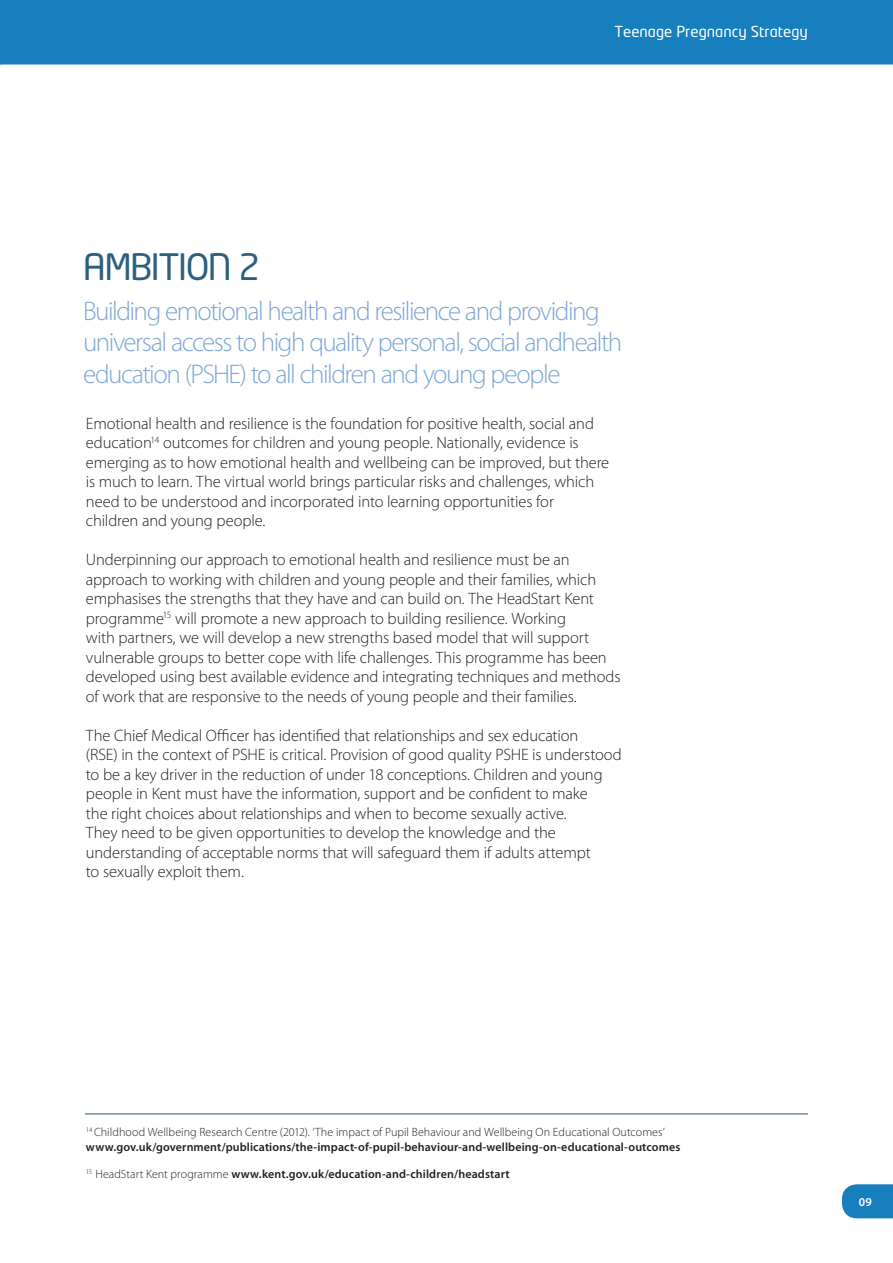
<style>
.page{position:relative;width:893px;height:1263px;background:#fff}
.page>*{position:absolute;margin:0;border:0;box-sizing:border-box;transform-origin:0 0}
.t1{font:36px "Neo Tech";letter-spacing:-.05em;color:#2d5f7e}
.t2{font:300 27px/31.5px "Myriad Pro";letter-spacing:-.055em;color:#7fa6d4}
.t3{font:300 16.5px/19.5px "Myriad Pro";letter-spacing:-.01em;color:#231f20}
.t4{font:15px "Neo Tech";color:#fff}
.t5{font:600 12px "Myriad Pro";letter-spacing:.01em;color:#231f20}
.t6{font:300 12px "Myriad Pro";letter-spacing:.005em;color:#231f20}
.t7{font:600 12px "Myriad Pro";color:#fff}
.s1{font-weight:300}
</style>
<div class="page">
<svg style="left:842px;top:1184px;width:51px;height:34px;background:#2486c1"></svg>
<div style="left:0;top:0;width:893px;height:65px;background:#177fbe"></div>
<hr style="left:85px;top:1113px;width:723px;height:1px;background:#2d5f7e">
<p class="t4" style="left:614px;top:24px;width:195px">Teenage Pregnancy Strategy</p>
<p class="t1" style="left:83px;top:249px;width:179px">AMBITION 2</p>
<p class="t2" style="left:83px;top:295px;width:541px">Building emotional health and resilience and providing universal access to high quality personal, social andhealth education (PSHE) to all children and young people</p>
<p class="t3" style="left:86px;top:413px;width:525px">Emotional health and resilience is the foundation for positive health, social and education<sup>14</sup> outcomes for children and young people. Nationally, evidence is emerging as to how emotional health and wellbeing can be improved, but there is much to learn. The virtual world brings particular risks and challenges, which need to be understood and incorporated into learning opportunities for</p>
<p class="t3" style="left:86px;top:511px;width:181px">children and young people.</p>
<p class="t3" style="left:86px;top:550px;width:536px">Underpinning our approach to emotional health and resilience must be an approach to working with children and young people and their families, which emphasises the strengths that they have and can build on. The HeadStart Kent programme<sup>15</sup> will promote a new approach to building resilience. Working<br>with partners, we will develop a new strengths based model that will support vulnerable groups to better cope with life challenges. This programme has been developed using best available evidence and integrating techniques and methods of work that are responsive to the needs of young people and their families.</p>
<p class="t3" style="left:86px;top:725px;width:537px">The Chief Medical Officer has identified that relationships and sex education<br>(RSE) in the context of PSHE is critical. Provision of good quality PSHE is understood to be a key driver in the reduction of under 18 conceptions. Children and young people in Kent must have the information, support and be confident to make<br>the right choices about relationships and when to become sexually active.<br>They need to be given opportunities to develop the knowledge and the understanding of acceptable norms that will safeguard them if adults attempt<br>to sexually exploit them.</p>
<p class="t6" style="left:86px;top:1124px;width:580px"><sup>14</sup> Childhood Wellbeing Research Centre (2012). ‘The impact of Pupil Behaviour and Wellbeing On Educational Outcomes’</p>
<p class="t5" style="left:86px;top:1139px;width:596px">www.gov.uk/government/publications/the-impact-of-pupil-behaviour-and-wellbeing-on-educational-outcomes</p>
<p class="t5" style="left:86px;top:1166px;width:425px"><sup>15</sup> <span class="s1">HeadStart Kent programme</span> www.kent.gov.uk/education-and-children/headstart</p>
<p class="t7" style="left:859px;top:1194px;width:14px">09</p>
</div>
